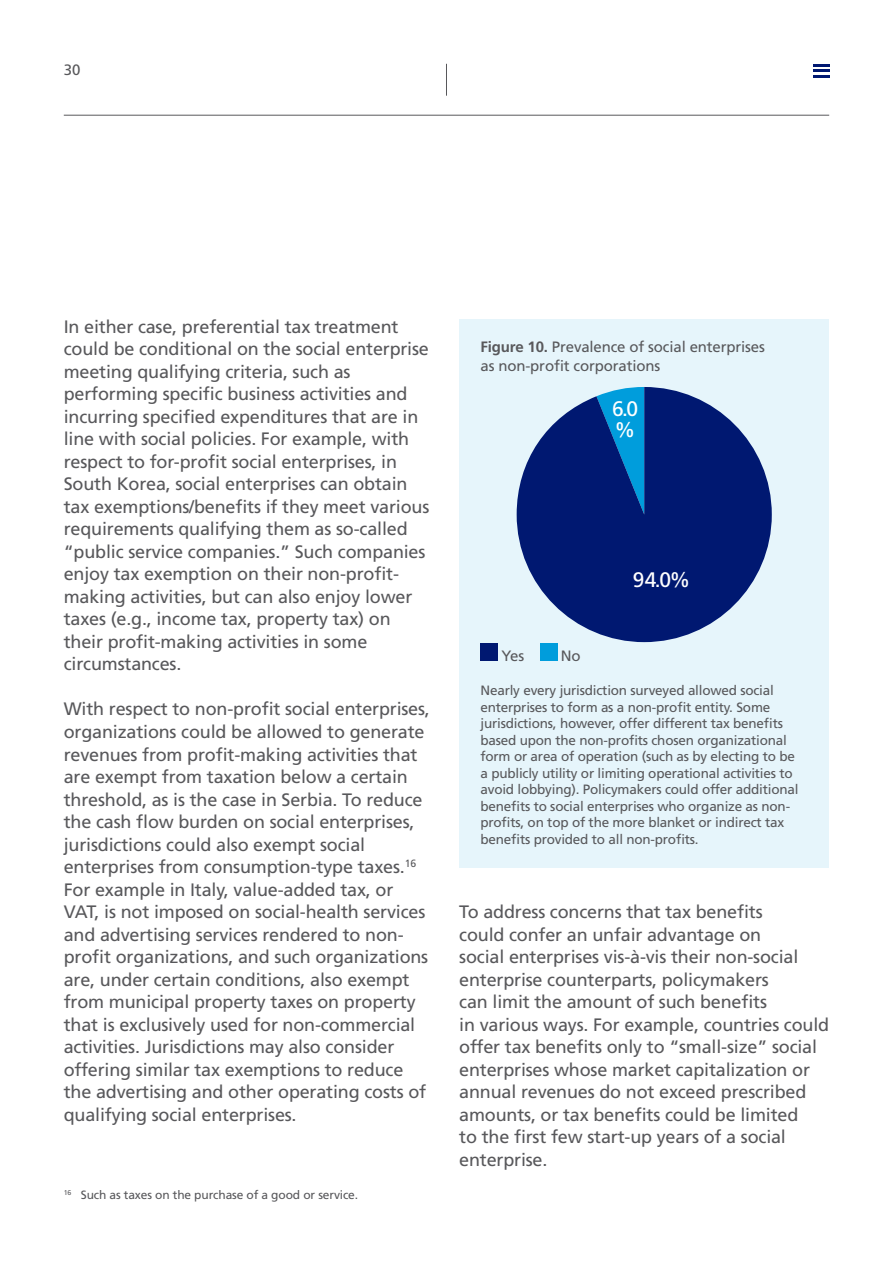
<style>
.page{position:relative;width:893px;height:1263px;background:#fff}
.page>*{position:absolute;margin:0;border:0;box-sizing:border-box;transform-origin:0 0}
.t1{font:21px/21px "Frutiger";color:#fff}
.t2{font:18px/22.5px "Frutiger";letter-spacing:-.01em;color:#58585b}
.t3{font:15px/19.5px "Frutiger";letter-spacing:-.01em;color:#58585b}
.t4{font:13.5px/16.5px "Frutiger";letter-spacing:-.015em;color:#58585b}
.t5{font:12px "Frutiger";letter-spacing:-.01em;color:#58585b}
.s1{font-weight:700}
</style>
<div class="page">
<hr style="left:64px;top:115px;width:765px;height:1px;background:#58585b">
<hr style="left:446px;top:64px;width:1px;height:32px;background:#58585b">
<div style="left:459px;top:319px;width:370px;height:548px;background:#e6f5fb"></div>
<div style="left:480px;top:644px;width:17px;height:17px;background:#001871"></div>
<div style="left:540px;top:644px;width:17px;height:17px;background:#009ddc"></div>
<svg style="left:517px;top:387px;width:255px;height:255px;fill:#001871"></svg>
<hr style="left:813px;top:64px;width:16px;height:3px;background:#001871">
<hr style="left:813px;top:69px;width:16px;height:3px;background:#001871">
<hr style="left:813px;top:75px;width:16px;height:3px;background:#001871">
<p class="t3" style="left:64px;top:60px;width:18px">30</p>
<p class="t2" style="left:64px;top:315px;width:367px">In either case, preferential tax treatment could be conditional on the social enterprise meeting qualifying criteria, such as performing specific business activities and incurring specified expenditures that are in line with social policies. For example, with respect to for-profit social enterprises, in South Korea, social enterprises can obtain tax exemptions/benefits if they meet various requirements qualifying them as so-called “public service companies.” Such companies enjoy tax exemption on their non-profit&shy;making activities, but can also enjoy lower taxes (e.g., income tax, property tax) on their profit-making activities in some circumstances.</p>
<p class="t2" style="left:64px;top:698px;width:368px">With respect to non-profit social enterprises, organizations could be allowed to generate revenues from profit-making activities that are exempt from taxation below a certain threshold, as is the case in Serbia. To reduce the cash flow burden on social enterprises, jurisdictions could also exempt social enterprises from consumption-type taxes.<sup>16<br></sup>For example in Italy, value-added tax, or VAT, is not imposed on social-health services and advertising services rendered to non&shy;profit organizations, and such organizations are, under certain conditions, also exempt from municipal property taxes on property that is exclusively used for non-commercial activities. Jurisdictions may also consider offering similar tax exemptions to reduce the advertising and other operating costs of qualifying social enterprises.</p>
<p class="t5" style="left:64px;top:1188px;width:296px"><sup>16</sup> Such as taxes on the purchase of a good or service.</p>
<p class="t3" style="left:480px;top:337px;width:286px"><span class="s1">Figure 10.</span> Prevalence of social enterprises as non-profit corporations</p>
<p class="t1" style="left:612px;top:398px;width:28px">6.0 %</p>
<p class="t1" style="left:633px;top:568px;width:59px">94.0%</p>
<p class="t3" style="left:501px;top:646px;width:24px">Yes</p>
<p class="t3" style="left:561px;top:646px;width:21px">No</p>
<p class="t4" style="left:480px;top:682px;width:319px">Nearly every jurisdiction surveyed allowed social enterprises to form as a non-profit entity. Some jurisdictions, however, offer different tax benefits based upon the non-profits chosen organizational form or area of operation (such as by electing to be a publicly utility or limiting operational activities to avoid lobbying). Policymakers could offer additional benefits to social enterprises who organize as non&shy;profits, on top of the more blanket or indirect tax benefits provided to all non-profits.</p>
<p class="t2" style="left:459px;top:900px;width:371px">To address concerns that tax benefits<br>could confer an unfair advantage on<br>social enterprises vis-à-vis their non-social enterprise counterparts, policymakers<br>can limit the amount of such benefits<br>in various ways. For example, countries could offer tax benefits only to “small-size” social enterprises whose market capitalization or annual revenues do not exceed prescribed amounts, or tax benefits could be limited<br>to the first few start-up years of a social enterprise.</p>
</div>
